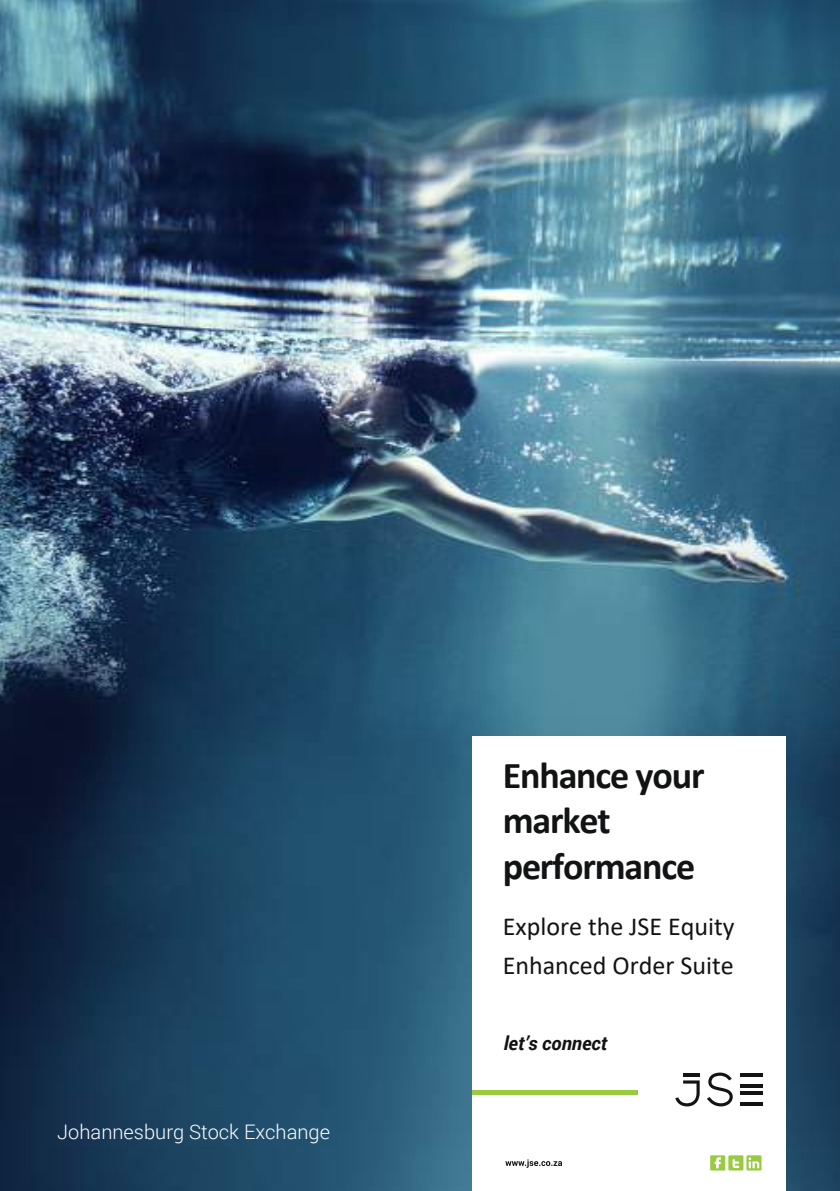
<style>
.page{position:relative;width:840px;height:1191px;background:#fff}
.page>*{position:absolute;margin:0;border:0;box-sizing:border-box;transform-origin:0 0}
.t1{font:700 38px/45.6px "Calibri";letter-spacing:-.03em;color:#121314}
.t2{font:26px/39px "Calibri";color:#121314}
.t3{font:300 20px "Roboto";color:#fff}
.t4{font:italic 700 19.2px "Roboto";color:#121314}
</style>
<div class="page">
<img style="left:0;top:0;width:839px;height:1191px">
<div style="left:472px;top:737px;width:313px;height:454px;background:#fff"></div>
<svg style="left:707px;top:1072px;width:25px;height:34px"></svg>
<hr style="left:740px;top:1073px;width:22px;height:3px;background:#121314">
<hr style="left:682px;top:1073px;width:17px;height:3px;background:#121314">
<hr style="left:740px;top:1084px;width:22px;height:3px;background:#121314">
<hr style="left:740px;top:1091px;width:22px;height:3px;background:#121314">
<hr style="left:740px;top:1102px;width:22px;height:3px;background:#121314">
<svg style="left:675px;top:1080px;width:24px;height:26px"></svg>
<div style="left:472px;top:1089px;width:166px;height:5px;background:#99cb40"></div>
<svg style="left:710px;top:1155px;width:51px;height:15px"></svg>
<svg style="left:505px;top:1159px;width:57px;height:8px"></svg>
<p class="t3" style="left:57px;top:1118px;width:274px">Johannesburg Stock Exchange</p>
<h1 class="t1" style="left:502px;top:752px;width:203px">Enhance your market performance</h1>
<p class="t2" style="left:502px;top:906px;width:233px">Explore the JSE Equity<br>Enhanced Order Suite</p>
<p class="t4" style="left:503px;top:1030px;width:105px">let’s connect</p>
</div>
